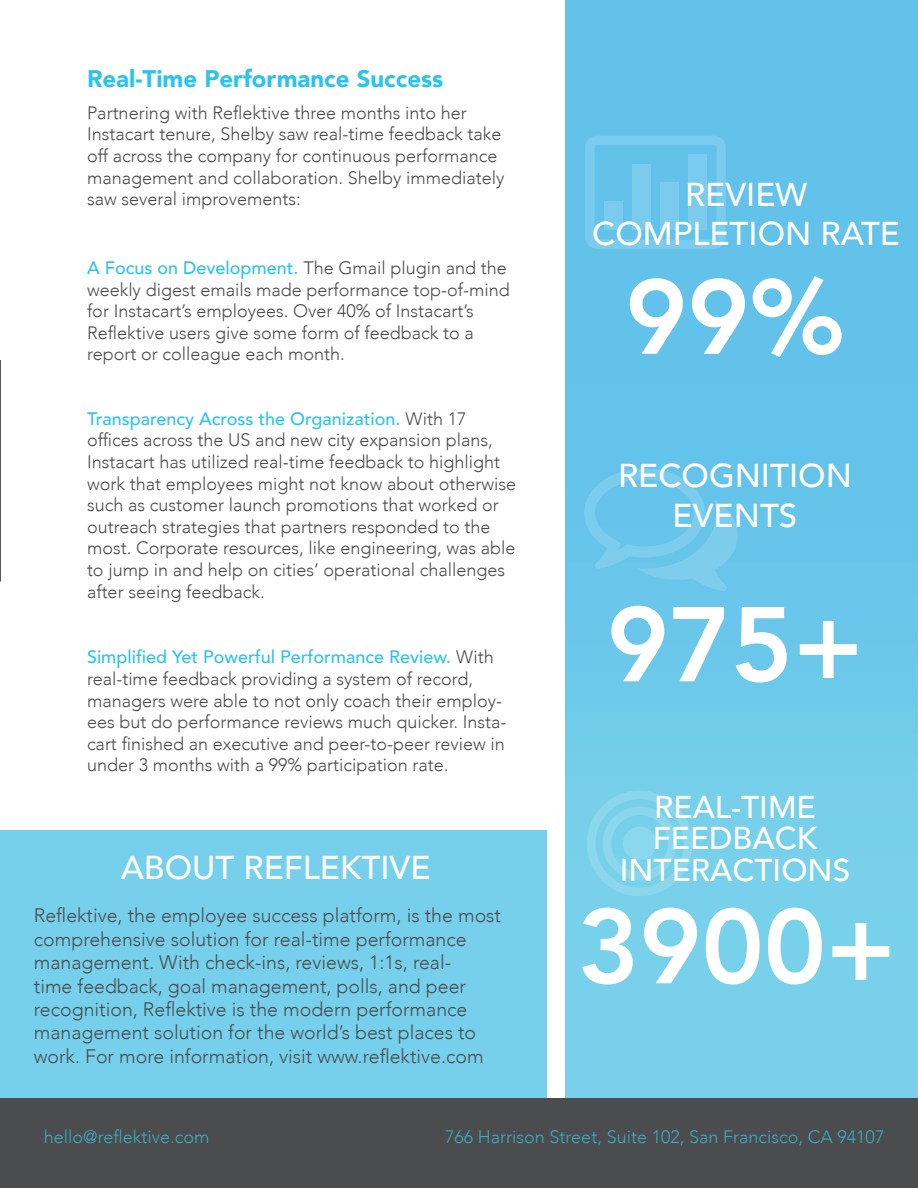
<style>
.page{position:relative;width:918px;height:1188px;background:#fff}
.page>*{position:absolute;margin:0;border:0;box-sizing:border-box;transform-origin:0 0}
.t1{font:800 105px "Avenir";color:#fff}
.t2{font:500 33px/39.6px "Avenir";color:#fff;text-align:center}
.t3{font:500 31.5px/31.5px "Avenir";color:#fff;text-align:center}
.t4{font:900 24px "Avenir";color:#2dc3ea}
.t5{font:300 19.5px/23.4px "Avenir";color:#4b4c4d}
.t6{font:300 18px/21.6px "Avenir";color:#4b4c4d}
.t7{font:300 18px "Avenir";color:#3ca9c5}
.s1{font-weight:500;color:#2dc3ea}
</style>
<div class="page">
<img style="left:566px;top:0;width:352px;height:1098px">
<div style="left:0;top:831px;width:547px;height:357px;background:#76d0ec"></div>
<svg style="left:584px;top:468px;width:154px;height:123px;background:#6ec6ea"></svg>
<svg style="left:585px;top:136px;width:141px;height:113px;background:#6bc5eb"></svg>
<div style="left:604px;top:202px;width:19px;height:28px;background:#7acbed"></div>
<div style="left:632px;top:164px;width:19px;height:66px;background:#7acbed"></div>
<div style="left:660px;top:183px;width:19px;height:47px;background:#7acbed"></div>
<div style="left:688px;top:155px;width:19px;height:75px;background:#7acbed"></div>
<svg style="left:587px;top:791px;width:106px;height:105px;background:#80d2eb"></svg>
<div style="left:623px;top:827px;width:33px;height:33px;background:#8bd7ed;border-radius:50%"></div>
<div style="left:0;top:1098px;width:918px;height:90px;background:#4b4c4d"></div>
<svg style="left:0;top:360px;width:1px;height:222px"></svg>
<p class="t4" style="left:87px;top:58px;width:358px">Real-Time Performance Success</p>
<p class="t6" style="left:87px;top:102px;width:419px">Partnering with Reflektive three months into her Instacart tenure, Shelby saw real-time feedback take off across the company for continuous performance management and collaboration. Shelby immediately saw several improvements:</p>
<p class="t6" style="left:87px;top:257px;width:424px"><span class="s1">A Focus on Development.</span> The Gmail plugin and the weekly digest emails made performance top-of-mind for Instacart’s employees. Over 40% of Instacart’s Reflektive users give some form of feedback to a report or colleague each month.</p>
<p class="t6" style="left:87px;top:408px;width:431px"><span class="s1">Transparency Across the Organization.</span> With 17 offices across the US and new city expansion plans, Instacart has utilized real-time feedback to highlight work that employees might not know about otherwise such as customer launch promotions that worked or outreach strategies that partners responded to the most. Corporate resources, like engineering, was able to jump in and help on cities’ operational challenges after seeing feedback.</p>
<p class="t6" style="left:87px;top:646px;width:421px"><span class="s1">Simplified Yet Powerful Performance Review.</span> With real-time feedback providing a system of record, managers were able to not only coach their employ&shy;ees but do performance reviews much quicker. Insta&shy;cart finished an executive and peer-to-peer review in under 3 months with a 99% participation rate.</p>
<p class="t2" style="left:121px;top:846px;width:311px">ABOUT REFLEKTIVE</p>
<p class="t5" style="left:34px;top:904px;width:469px">Reflektive, the employee success platform, is the most comprehensive solution for real-time performance management. With check-ins, reviews, 1:1s, real-<br>time feedback, goal management, polls, and peer recognition, Reflektive is the modern performance management solution for the world’s best places to work. For more information, visit www.reflektive.com</p>
<p class="t2" style="left:592px;top:172px;width:309px">REVIEW<br>COMPLETION RATE</p>
<p class="t1" style="left:625px;top:236px;width:221px">99%</p>
<p class="t2" style="left:618px;top:454px;width:235px">RECOGNITION<br>EVENTS</p>
<p class="t1" style="left:607px;top:563px;width:258px">975+</p>
<p class="t3" style="left:620px;top:789px;width:232px">REAL-TIME<br>FEEDBACK<br>INTERACTIONS</p>
<p class="t1" style="left:577px;top:865px;width:320px">3900+</p>
<p class="t7" style="left:44px;top:1126px;width:167px">hello@reflektive.com</p>
<p class="t7" style="left:445px;top:1126px;width:441px">766 Harrison Street, Suite 102, San Francisco, CA 94107</p>
</div>
